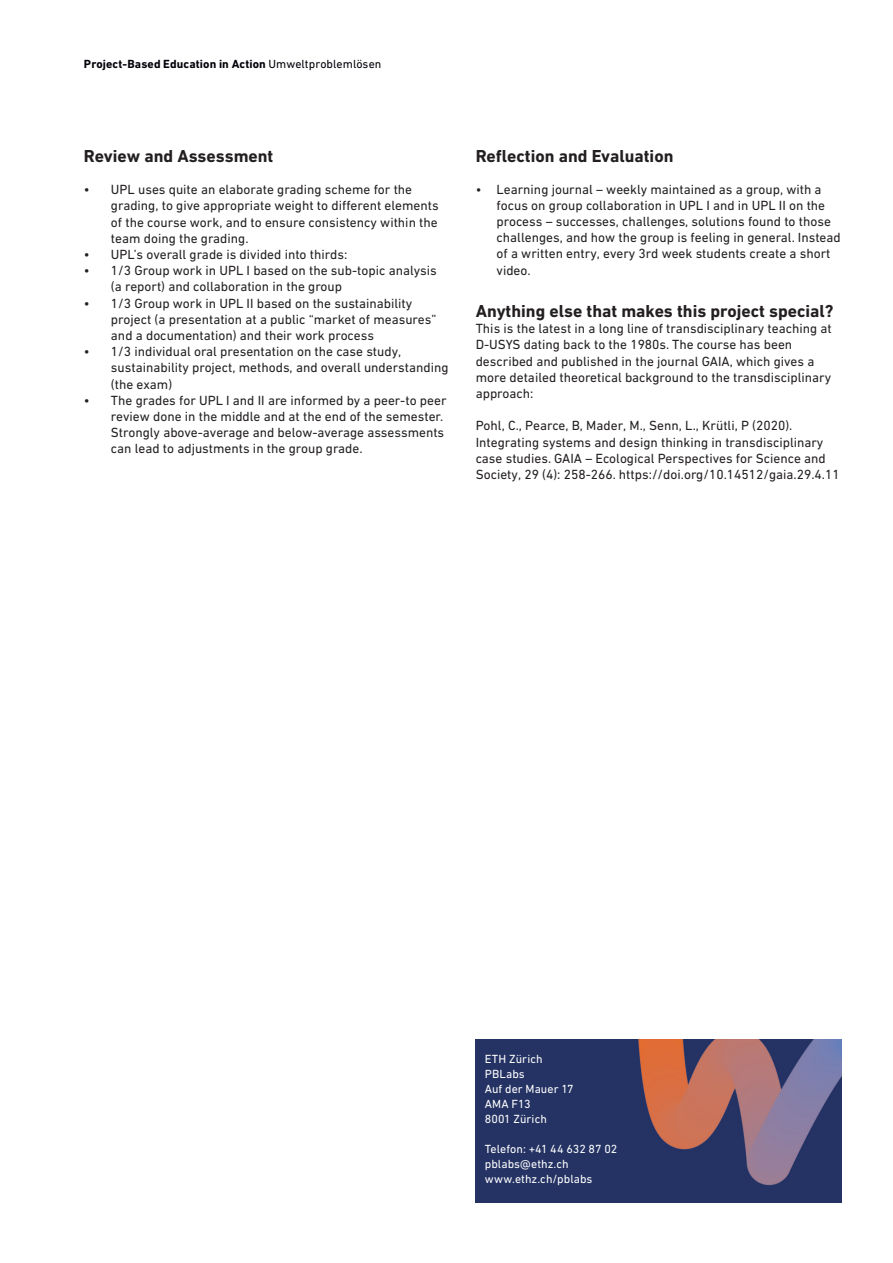
<style>
.page{position:relative;width:893px;height:1263px;background:#fff}
.page>*{position:absolute;margin:0;border:0;box-sizing:border-box;transform-origin:0 0}
.t1{font:700 17.7px "DIN Next W1 G";color:#231f20}
.t2{font:13.5px/16.2px "DIN Next W1 G";color:#231f20}
.t3{font:12px/15px "DIN Next W1 G";letter-spacing:.005em;color:#fff}
.t4{font:700 12px "DIN Next W1 G";letter-spacing:.01em;color:#000208}
.s1{font-weight:400}
.s2{font-size:13.2px}
</style>
<div class="page">
<img style="left:476px;top:1039px;width:366px;height:163px">
<p class="t4" style="left:84px;top:57px;width:299px">Project-Based Education in Action <span class="s1">Umweltproblemlösen</span></p>
<h1 class="t1" style="left:84px;top:146px;width:191px">Review and Assessment</h1>
<p class="t2" style="left:111px;top:181px;width:329px;text-indent:-27px">• UPL uses quite an elaborate grading scheme for the grading, to give appropriate weight to different elements of the course work, and to ensure consistency within the team doing the grading.</p>
<p class="t2" style="left:84px;top:246px;width:265px">• UPL’s overall grade is divided into thirds:</p>
<p class="t2" style="left:111px;top:262px;width:327px;text-indent:-27px">• 1/3 Group work in UPL I based on the sub-topic analysis (a report) and collaboration in the group</p>
<p class="t2" style="left:111px;top:295px;width:327px;text-indent:-27px">• 1/3 Group work in UPL II based on the sustainability project (a presentation at a public “market of measures” and a documentation) and their work process</p>
<p class="t2" style="left:111px;top:343px;width:339px;text-indent:-27px">• 1/3 individual oral presentation on the case study, sustainability project, methods, and overall understanding (the exam)</p>
<p class="t2" style="left:111px;top:392px;width:337px;text-indent:-27px">• The grades for UPL I and II are informed by a peer-to peer review done in the middle and at the end of the semester.<br>Strongly above-average and below-average assessments can lead to adjustments in the group grade.</p>
<h1 class="t1" style="left:476px;top:145px;width:199px">Reflection and Evaluation</h1>
<p class="t2" style="left:497px;top:181px;width:346px;text-indent:-21px"><span class="s2">•</span> Learning journal – weekly maintained as a group, with a focus on group collaboration in UPL I and in UPL II on the process – successes, challenges, solutions found to those challenges, and how the group is feeling in general. Instead of a written entry, every 3rd week students create a short video.</p>
<h1 class="t1" style="left:476px;top:301px;width:359px">Anything else that makes this project special?</h1>
<p class="t2" style="left:476px;top:320px;width:358px">This is the latest in a long line of transdisciplinary teaching at D-USYS dating back to the 1980s. The course has been described and published in the journal GAIA, which gives a more detailed theoretical background to the transdisciplinary approach:</p>
<p class="t2" style="left:476px;top:418px;width:365px">Pohl, C., Pearce, B, Mader, M., Senn, L., Krütli, P (2020).<br>Integrating systems and design thinking in transdisciplinary case studies. GAIA – Ecological Perspectives for Science and Society, 29 (4): 258-266. https://doi.org/10.14512/gaia.29.4.11</p>
<p class="t3" style="left:485px;top:1051px;width:90px">ETH Zürich<br>PBLabs<br>Auf der Mauer 17<br>AMA F13<br>8001 Zürich</p>
<p class="t3" style="left:485px;top:1141px;width:134px">Telefon: +41 44 632 87 02 pblabs@ethz.ch www.ethz.ch/pblabs</p>
</div>
